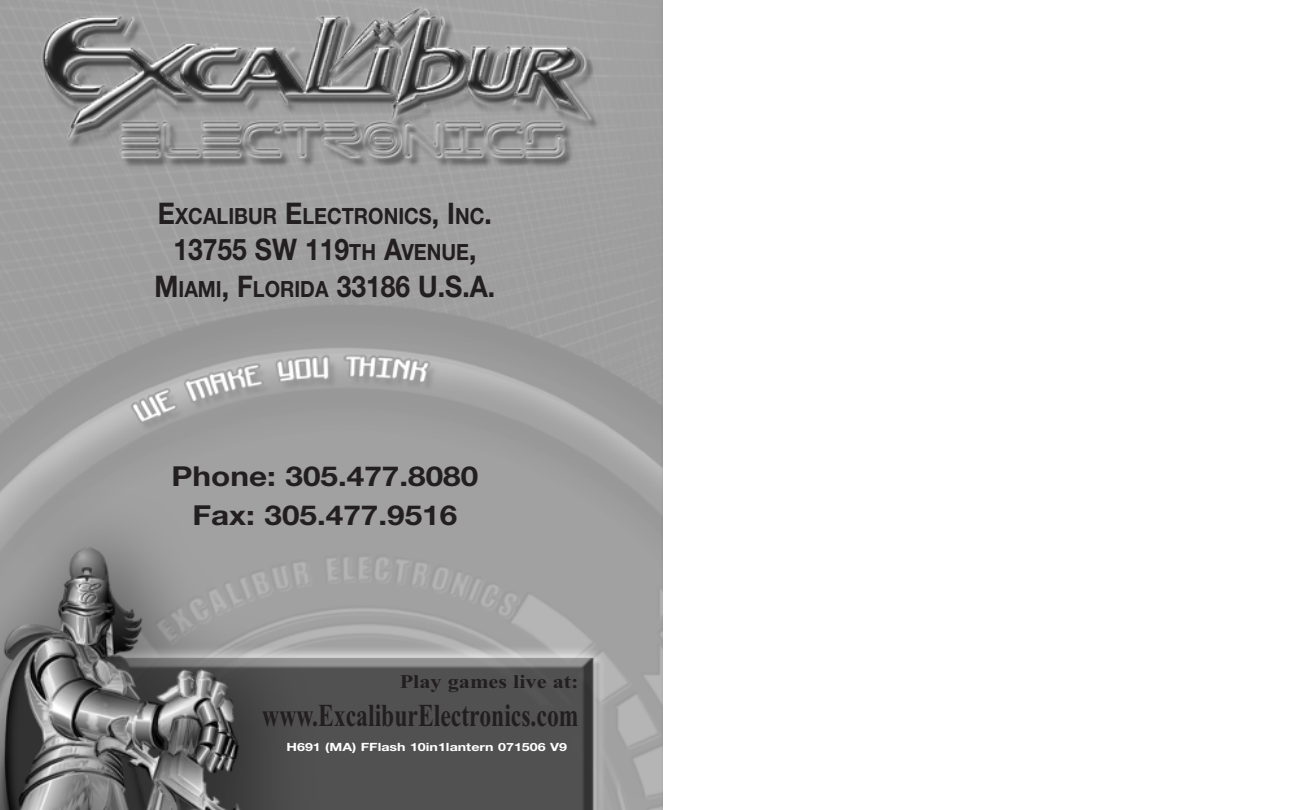
<style>
.page{position:relative;width:1296px;height:810px;background:#fff}
.page>*{position:absolute;margin:0;border:0;box-sizing:border-box;transform-origin:0 0}
.t1{font:700 31.95px "Times";color:#231f20;scale:.74 1}
.t2{font:700 29.7px/36.2px "Helvetica Neue";color:#231f20;text-align:center;scale:.89 1}
.t3{font:700 27.45px/39.4px "Helvetica Neue";color:#231f20;text-align:center;scale:1.14 1}
.t4{font:700 22.28px "Helvetica Neue";color:#231f20;scale:.89 1}
.t5{font:700 19.35px "Times";color:#231f20;scale:1.14 1}
.t6{font:700 11.25px "Helvetica Neue";color:#fff;scale:1.26 1}
.s1{font-size:29.7px}
.s2{font-size:22.28px}
</style>
<div class="page">
<img style="left:0;top:0;width:662px;height:810px">
<p class="t4" style="left:158px;top:203px;width:377px"><span class="s1">E</span>XCALIBUR <span class="s1">E</span>LECTRONICS<span class="s1">, I</span>NC<span class="s1">.</span></p>
<p class="t2" style="left:155px;top:231px;width:384px">13755 SW 119<span class="s2">TH</span> A<span class="s2">VENUE</span>,<br>M<span class="s2">IAMI</span>, F<span class="s2">LORIDA</span> 33186 U.S.A.</p>
<p class="t3" style="left:172px;top:456px;width:271px">Phone: 305.477.8080<br>Fax: 305.477.9516</p>
<p class="t5" style="left:400px;top:670px;width:158px">Play games live at:</p>
<p class="t1" style="left:262px;top:696px;width:429px">www.ExcaliburElectronics.com</p>
<p class="t6" style="left:287px;top:740px;width:224px">H691 (MA) FFlash 10in1lantern 071506 V9</p>
</div>
